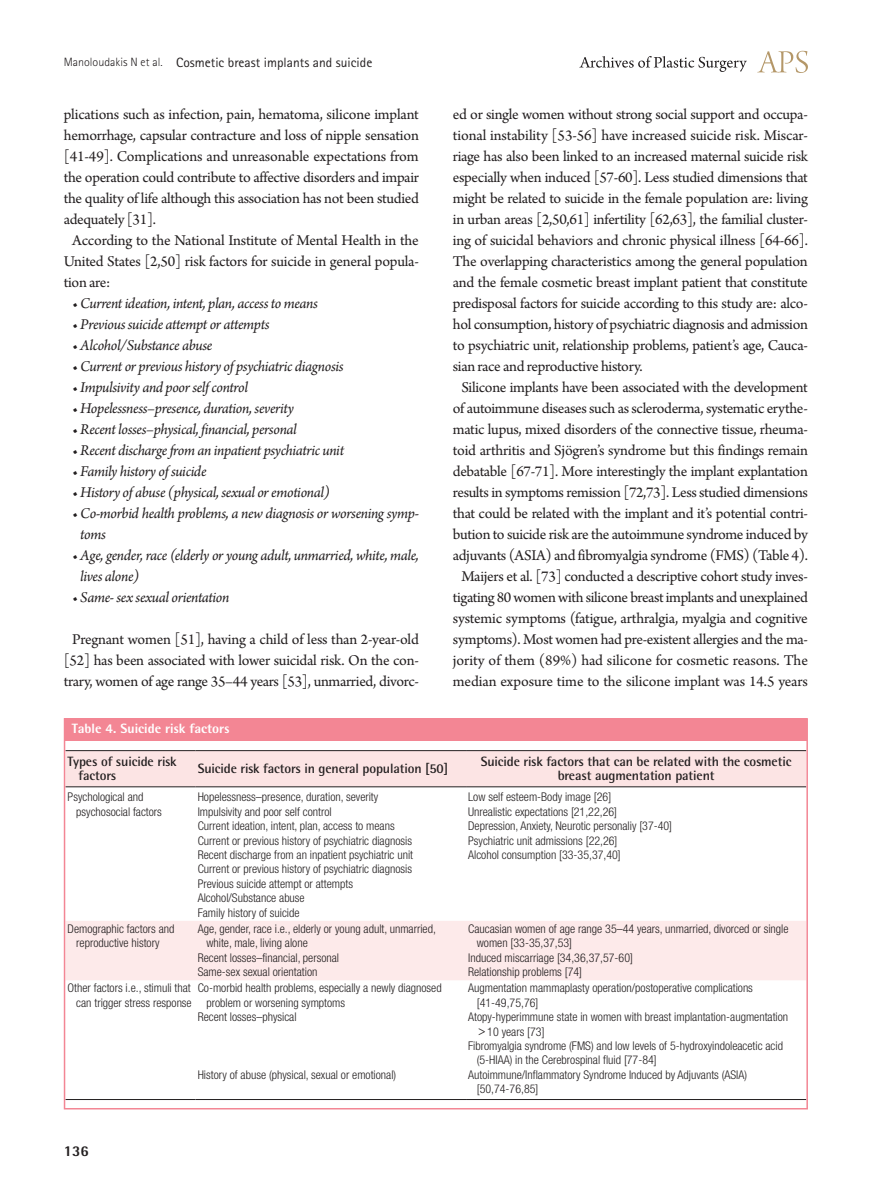
<style>
.page{position:relative;width:893px;height:1191px;background:#fff}
.page>*{position:absolute;margin:0;border:0;box-sizing:border-box;transform-origin:0 0}
.본문{font:15.75px/21px "Arno Pro";letter-spacing:-.02em;color:#231f20;text-align:justify}
.본문-2{font:italic 15.75px/21px "Arno Pro";letter-spacing:-.025em;color:#231f20}
.t1{font:800 15px "Rotis Semi Sans Std";color:#231f20}
.표열제목{font:700 13.5px/14.2px "Rotis Semi Sans Std";letter-spacing:-.01em;color:#231f20}
.t2{font:13.5px "Rotis Sans Serif Std";color:#231f20}
.표그림제목{font:800 13.5px "Rotis Semi Sans Std";color:#fff}
.표본문{font:300 condensed 12px/14.4px "Helvetica Neue LT Std";color:#231f20}
.s1{font-weight:300;font-size:12px}
.s2{font-family:"Dotum";font-weight:400;font-stretch:normal}
</style>
<div class="page">
<svg style="left:757px;top:51px;width:51px;height:22px"></svg>
<svg style="left:579px;top:56px;width:168px;height:16px"></svg>
<div style="left:67px;top:751px;width:738px;height:35px;background:#fce4e4"></div>
<div style="left:67px;top:921px;width:738px;height:59px;background:#fdeaea"></div>
<hr style="left:65px;top:750px;width:131px;height:1px;background:#231f20">
<hr style="left:196px;top:750px;width:270px;height:1px;background:#231f20">
<hr style="left:466px;top:750px;width:340px;height:1px;background:#231f20">
<hr style="left:65px;top:786px;width:131px;height:1px;background:#231f20">
<hr style="left:196px;top:786px;width:270px;height:1px;background:#231f20">
<hr style="left:466px;top:786px;width:340px;height:1px;background:#231f20">
<hr style="left:65px;top:1099px;width:131px;height:1px;background:#231f20">
<hr style="left:196px;top:1099px;width:270px;height:1px;background:#231f20">
<hr style="left:466px;top:1099px;width:340px;height:1px;background:#231f20">
<div style="left:64px;top:718px;width:742px;height:22px;background:#f38694"></div>
<div style="left:64px;top:718px;width:744px;height:391px;border:2px solid #f38694"></div>
<p class="t2" style="left:64px;top:54px;width:310px"><span class="s1">Manoloudakis N et al.</span> Cosmetic breast implants and suicide</p>
<p class="본문" style="left:64px;top:105px;width:357px">plications such as infection, pain, hematoma, silicone implant hemorrhage, capsular contracture and loss of nipple sensation [41-49]. Complications and unreasonable expectations from the operation could contribute to affective disorders and impair the quality of life although this association has not been studied adequately [31].</p>
<p class="본문" style="left:64px;top:231px;width:357px;text-indent:9px">According to the National Institute of Mental Health in the United States [2,50] risk factors for suicide in general popula&shy;tion are:</p>
<p class="본문-2" style="left:72px;top:294px;width:247px">•Current ideation, intent, plan, access to means</p>
<p class="본문-2" style="left:72px;top:315px;width:199px">•Previous suicide attempt or attempts</p>
<p class="본문-2" style="left:72px;top:336px;width:142px">•Alcohol/Substance abuse</p>
<p class="본문-2" style="left:72px;top:357px;width:273px">•Current or previous history of psychiatric diagnosis</p>
<p class="본문-2" style="left:72px;top:378px;width:177px">•Impulsivity and poor self control</p>
<p class="본문-2" style="left:72px;top:399px;width:223px">•Hopelessness–presence, duration, severity</p>
<p class="본문-2" style="left:72px;top:420px;width:226px">•Recent losses–physical, financial, personal</p>
<p class="본문-2" style="left:72px;top:441px;width:273px">•Recent discharge from an inpatient psychiatric unit</p>
<p class="본문-2" style="left:72px;top:462px;width:136px">•Family history of suicide</p>
<p class="본문-2" style="left:72px;top:483px;width:259px">•History of abuse (physical, sexual or emotional)</p>
<p class="본문-2" style="left:80px;top:504px;width:340px;text-indent:-8px">•Co-morbid health problems, a new diagnosis or worsening symp&shy;toms</p>
<p class="본문-2" style="left:80px;top:546px;width:340px;text-indent:-8px">•Age, gender, race (elderly or young adult, unmarried, white, male, lives alone)</p>
<p class="본문-2" style="left:72px;top:588px;width:159px">•Same- sex sexual orientation</p>
<p class="본문" style="left:64px;top:630px;width:357px;text-align:center">Pregnant women [51], having a child of less than 2-year-old [52] has been associated with lower suicidal risk. On the con&shy;trary, women of age range 35–44 years [53], unmarried, divorc-</p>
<p class="표그림제목" style="left:72px;top:719px;width:159px">Table 4. Suicide risk factors</p>
<p class="본문" style="left:453px;top:105px;width:357px">ed or single women without strong social support and occupa&shy;tional instability [53-56] have increased suicide risk. Miscar&shy;riage has also been linked to an increased maternal suicide risk especially when induced [57-60]. Less studied dimensions that might be related to suicide in the female population are: living in urban areas [2,50,61] infertility [62,63], the familial cluster&shy;ing of suicidal behaviors and chronic physical illness [64-66].<br>The overlapping characteristics among the general population and the female cosmetic breast implant patient that constitute predisposal factors for suicide according to this study are: alco&shy;hol consumption, history of psychiatric diagnosis and admission to psychiatric unit, relationship problems, patient’s age, Cauca&shy;sian race and reproductive history.</p>
<p class="본문" style="left:453px;top:378px;width:357px;text-align:center">Silicone implants have been associated with the development of autoimmune diseases such as scleroderma, systematic erythe&shy;matic lupus, mixed disorders of the connective tissue, rheuma&shy;toid arthritis and Sjögren’s syndrome but this findings remain debatable [67-71]. More interestingly the implant explantation results in symptoms remission [72,73]. Less studied dimensions that could be related with the implant and it’s potential contri&shy;bution to suicide risk are the autoimmune syndrome induced by adjuvants (ASIA) and fibromyalgia syndrome (FMS) (Table 4).</p>
<p class="본문" style="left:453px;top:567px;width:357px;text-align:center">Maijers et al. [73] conducted a descriptive cohort study inves&shy;tigating 80 women with silicone breast implants and unexplained systemic symptoms (fatigue, arthralgia, myalgia and cognitive symptoms). Most women had pre-existent allergies and the ma&shy;jority of them (89%) had silicone for cosmetic reasons. The median exposure time to the silicone implant was 14.5 years</p>
<p class="표열제목" style="left:78px;top:754px;width:100px;text-indent:-11px">Types of suicide risk factors</p>
<p class="표열제목" style="left:198px;top:761px;width:252px">Suicide risk factors in general population [50]</p>
<p class="표열제목" style="left:481px;top:754px;width:312px;text-align:center">Suicide risk factors that can be related with the cosmetic breast augmentation patient</p>
<p class="표본문" style="left:76px;top:790px;width:87px;text-indent:-9px">Psychological and psychosocial factors</p>
<p class="표본문" style="left:198px;top:790px;width:182px">Hopelessness–presence, duration, severity</p>
<p class="표본문" style="left:468px;top:790px;width:145px">Low self esteem-Body image [26]</p>
<p class="표본문" style="left:468px;top:804px;width:150px">Unrealistic expectations [21,22,26]</p>
<p class="표본문" style="left:468px;top:818px;width:206px">Depression, Anxiety, Neurotic personaliy [37-40]</p>
<p class="표본문" style="left:468px;top:833px;width:151px">Psychiatric unit admissions [22,26]</p>
<p class="표본문" style="left:468px;top:847px;width:154px">Alcohol consumption [33-35,37,40]</p>
<p class="표본문" style="left:198px;top:804px;width:136px">Impulsivity and poor self control</p>
<p class="표본문" style="left:198px;top:818px;width:198px">Current ideation, intent, plan, access to means</p>
<p class="표본문" style="left:198px;top:833px;width:216px">Current or previous history of psychiatric diagnosis</p>
<p class="표본문" style="left:198px;top:847px;width:217px">Recent discharge from an inpatient psychiatric unit</p>
<p class="표본문" style="left:198px;top:862px;width:216px">Current or previous history of psychiatric diagnosis</p>
<p class="표본문" style="left:198px;top:876px;width:157px">Previous suicide attempt or attempts</p>
<p class="표본문" style="left:198px;top:890px;width:109px">Alcohol/Substance abuse</p>
<p class="표본문" style="left:198px;top:905px;width:103px">Family history of suicide</p>
<p class="표본문" style="left:68px;top:921px;width:108px;text-align:center">Demographic factors and reproductive history</p>
<p class="표본문" style="left:206px;top:921px;width:231px;text-indent:-9px">Age, gender, race i.e., elderly or young adult, unmarried, white, male, living alone</p>
<p class="표본문" style="left:198px;top:950px;width:143px">Recent losses–financial, personal</p>
<p class="표본문" style="left:198px;top:964px;width:121px">Same-sex sexual orientation</p>
<p class="표본문" style="left:68px;top:980px;width:126px;text-align:right">Other factors i.e., stimuli that can trigger stress response</p>
<p class="표본문" style="left:206px;top:980px;width:237px;text-indent:-9px">Co-morbid health problems, especially a newly diagnosed problem or worsening symptoms</p>
<p class="표본문" style="left:198px;top:1009px;width:100px">Recent losses–physical</p>
<p class="t1" style="left:64px;top:1141px;width:27px">136</p>
<p class="표본문" style="left:198px;top:1067px;width:200px">History of abuse (physical, sexual or emotional)</p>
<p class="표본문" style="left:477px;top:921px;width:313px;text-indent:-9px">Caucasian women of age range 35–44 years, unmarried, divorced or single women [33-35,37,53]</p>
<p class="표본문" style="left:468px;top:950px;width:166px">Induced miscarriage [34,36,37,57-60]</p>
<p class="표본문" style="left:468px;top:964px;width:115px">Relationship problems [74]</p>
<p class="표본문" style="left:477px;top:980px;width:278px;text-indent:-9px">Augmentation mammaplasty operation/postoperative complications [41-49,75,76]</p>
<p class="표본문" style="left:478px;top:1009px;width:311px;text-indent:-10px">Atopy-hyperimmune state in women with breast implantation-augmentation <span class="s2">&gt;</span>10 years [73]</p>
<p class="표본문" style="left:477px;top:1038px;width:308px;text-indent:-9px">Fibromyalgia syndrome (FMS) and low levels of 5-hydroxyindoleacetic acid (5-HIAA) in the Cerebrospinal fluid [77-84]</p>
<p class="표본문" style="left:477px;top:1067px;width:272px;text-indent:-9px">Autoimmune/Inflammatory Syndrome Induced by Adjuvants (ASIA) [50,74-76,85]</p>
</div>
